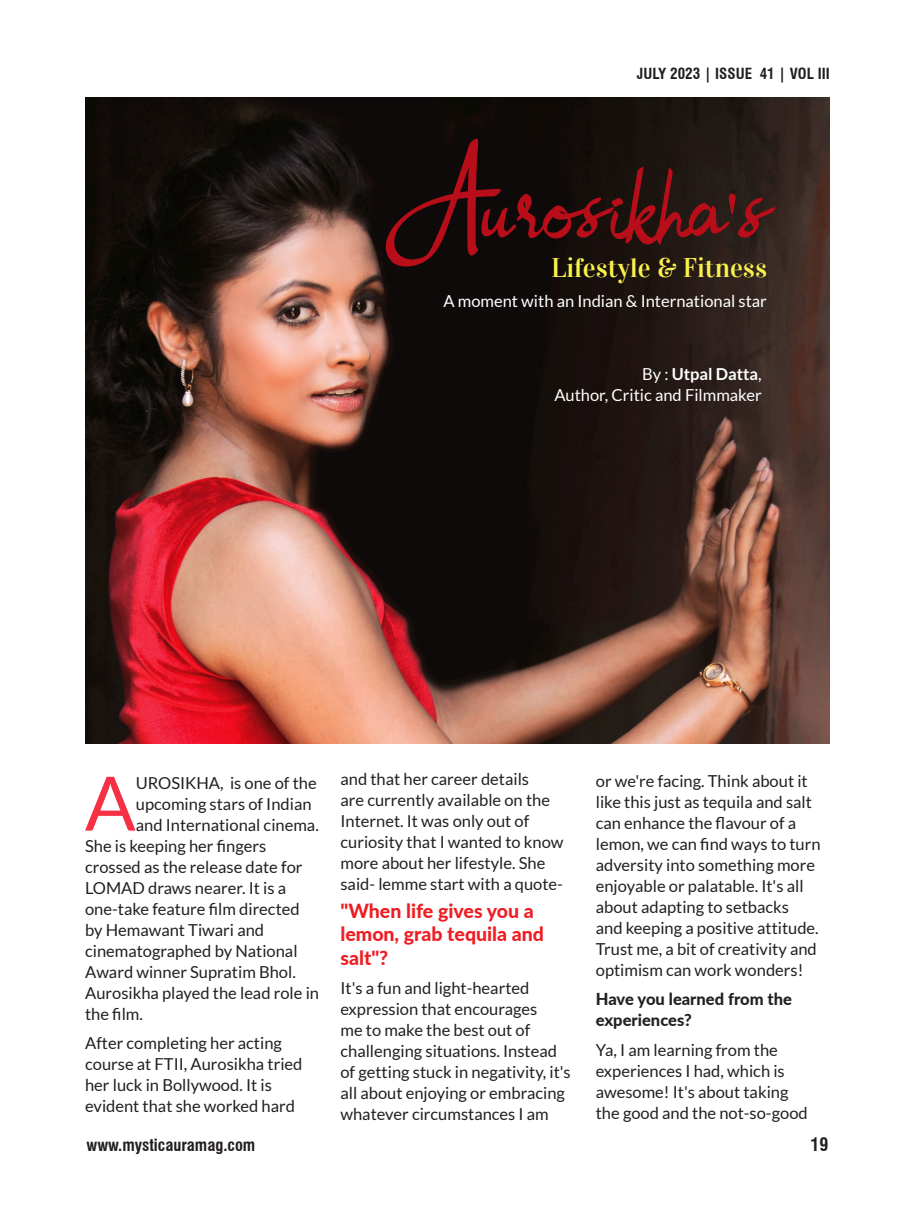
<style>
.page{position:relative;width:915px;height:1212px;background:#fff}
.page>*{position:absolute;margin:0;border:0;box-sizing:border-box;transform-origin:0 0}
.t1{font:75.15px "Lato";color:#f63145}
.t2{font:71.4px "Bulgatti";color:#b80e19}
.t3{font:27px "Vidaloka";color:#f8f04b}
.t4{font:800 19.5px/23.4px "Lato";color:#ee1d23}
.t5{font:700 condensed 18px "Swiss 721 BT";color:#231f20}
.t6{font:16.5px/21px "Lato";color:#231f20}
.t7{font:16.5px/21.8px "Lato";color:#fff;text-align:right}
.t8{font:800 16.5px/21px "Lato";color:#231f20}
.t9{font:700 condensed 16.5px "Swiss 721 BT";color:#231f20}
.t10{font:700 condensed 15px "Swiss 721 BT";color:#231f20}
.s1{font-family:"Times New Roman"}
.s2{font-weight:700}
</style>
<div class="page">
<img style="left:85px;top:98px;width:744px;height:646px">
<p class="t10" style="left:636px;top:65px;width:194px">July 2023 | Issue 41 | Vol III</p>
<h2 class="t2" style="left:389px;top:176px;width:378px">Aurosikha<span class="s1">'</span>s</h2>
<h3 class="t3" style="left:551px;top:252px;width:217px">Lifestyle &amp; Fitness</h3>
<p class="t7" style="left:443px;top:290px;width:325px">A moment with an Indian &amp; International star</p>
<p class="t7" style="left:554px;top:363px;width:209px">By : <span class="s2">Utpal Datta</span>,<br>Author, Critic and Filmmaker</p>
<h1 class="t1" style="left:85px;top:761px;width:53px">A</h1>
<p class="t6" style="left:136px;top:772px;width:182px">UROSIKHA, is one of the</p>
<p class="t6" style="left:136px;top:793px;width:177px">upcoming stars of Indian</p>
<p class="t6" style="left:136px;top:814px;width:184px">and International cinema.</p>
<p class="t6" style="left:85px;top:835px;width:183px">She is keeping her fingers</p>
<p class="t6" style="left:85px;top:856px;width:219px">crossed as the release date for</p>
<p class="t6" style="left:85px;top:877px;width:202px">LOMAD draws nearer. It is a</p>
<p class="t6" style="left:85px;top:898px;width:216px">one-take feature film directed</p>
<p class="t6" style="left:85px;top:919px;width:180px">by Hemawant Tiwari and</p>
<p class="t6" style="left:85px;top:940px;width:214px">cinematographed by National</p>
<p class="t6" style="left:85px;top:961px;width:212px">Award winner Supratim Bhol.</p>
<p class="t6" style="left:85px;top:982px;width:235px">Aurosikha played the lead role in</p>
<p class="t6" style="left:85px;top:1003px;width:59px">the film.</p>
<p class="t6" style="left:85px;top:1032px;width:219px">After completing her acting course at FTII, Aurosikha tried her luck in Bollywood. It is evident that she worked hard</p>
<p class="t6" style="left:340px;top:768px;width:224px">and that her career details<br>are currently available on the<br>Internet. It was only out of curiosity that I wanted to know more about her lifestyle. She said- lemme start with a quote-</p>
<p class="t4" style="left:340px;top:898px;width:205px">"When life gives you a lemon, grab tequila and salt"?</p>
<p class="t6" style="left:340px;top:977px;width:232px">It's a fun and light-hearted expression that encourages<br>me to make the best out of challenging situations. Instead of getting stuck in negativity, it's all about enjoying or embracing whatever circumstances I am</p>
<p class="t6" style="left:595px;top:770px;width:226px">or we're facing. Think about it like this just as tequila and salt can enhance the flavour of a lemon, we can find ways to turn adversity into something more enjoyable or palatable. It's all about adapting to setbacks<br>and keeping a positive attitude.<br>Trust me, a bit of creativity and optimism can work wonders!</p>
<p class="t8" style="left:595px;top:988px;width:197px">Have you learned from the experiences?</p>
<p class="t6" style="left:595px;top:1039px;width:213px">Ya, I am learning from the experiences I had, which is awesome! It's about taking the good and the not-so-good</p>
<p class="t9" style="left:86px;top:1135px;width:170px">www.mysticauramag.com</p>
<p class="t5" style="left:810px;top:1134px;width:19px">19</p>
</div>
